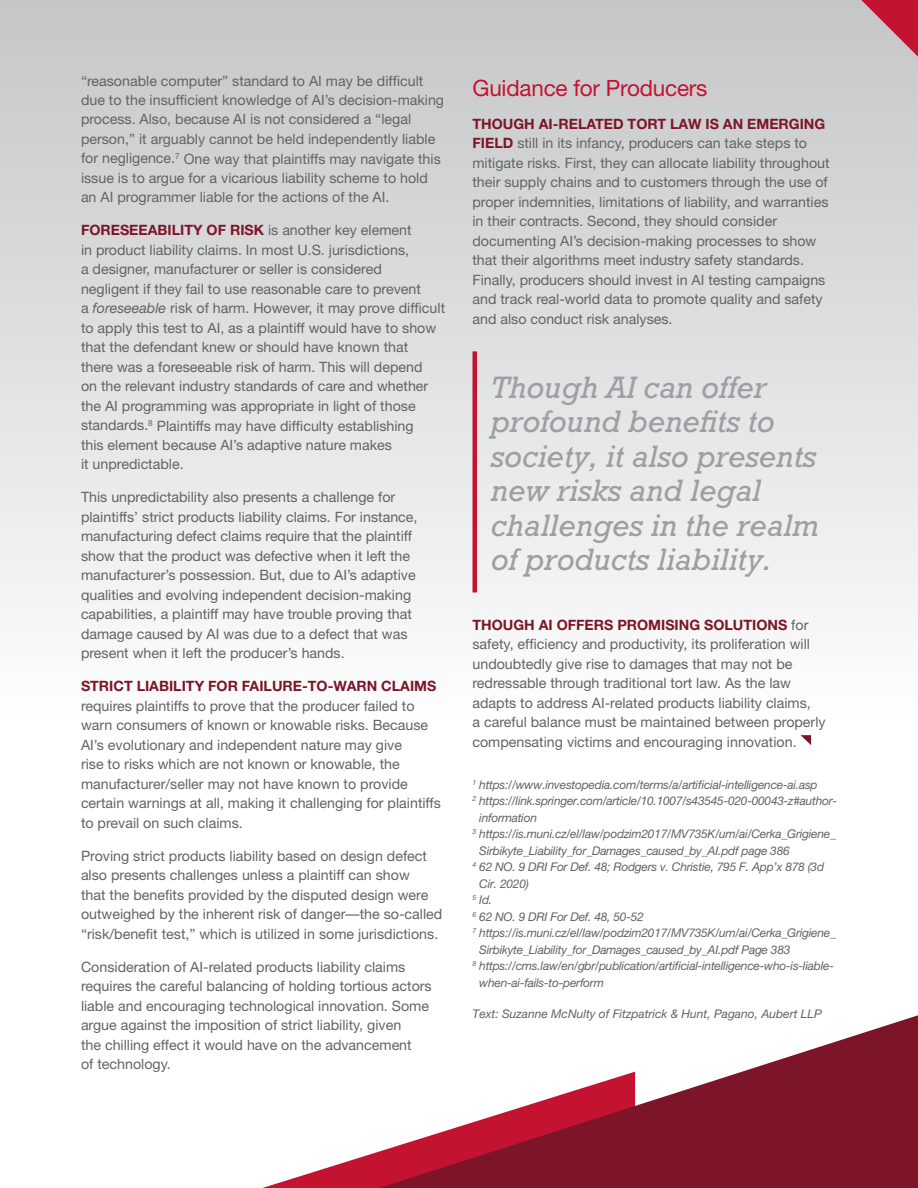
<style>
.page{position:relative;width:918px;height:1188px;background:#fff}
.page>*{position:absolute;margin:0;border:0;box-sizing:border-box;transform-origin:0 0}
.t1{font:italic 31.5px/34.5px "Rockwell";color:#9d9fa2}
.t2{font:22.5px "Helvetica Neue";letter-spacing:-.01em;color:#c41330}
.t3{font:14.25px/19.5px "Helvetica Neue";color:#636366}
.t4{font:700 14.25px "Helvetica Neue";color:#7d1529}
.t5{font:italic 12px "Helvetica Neue";letter-spacing:-.02em;color:#636366}
.t6{font:italic 12px "Helvetica Neue";color:#636366}
.s1{font-weight:700;color:#7d1529}
.s2{font-style:italic}
</style>
<div class="page">
<div style="left:0;top:0;width:918px;height:798px;background:linear-gradient(to bottom,#c5c6c7,#fff)"></div>
<img style="left:0;top:767px;width:1px;height:31px">
<svg style="left:861px;top:0;width:57px;height:57px;background:#c66e7d"></svg>
<svg style="left:262px;top:1151px;width:117px;height:37px"></svg>
<svg style="left:379px;top:1015px;width:539px;height:173px"></svg>
<svg style="left:801px;top:735px;width:10px;height:10px"></svg>
<div style="left:472px;top:351px;width:5px;height:241px;background:#c41330"></div>
<p class="t3" style="left:81px;top:70px;width:365px">“reasonable computer” standard to AI may be difficult due to the insufficient knowledge of AI’s decision-making process. Also, because AI is not considered a “legal person,” it arguably cannot be held independently liable for negligence.<sup>7</sup> One way that plaintiffs may navigate this issue is to argue for a vicarious liability scheme to hold an AI programmer liable for the actions of the AI.</p>
<p class="t3" style="left:81px;top:220px;width:366px"><span class="s1">FORESEEABILITY OF RISK</span> is another key element<br>in product liability claims. In most U.S. jurisdictions,<br>a designer, manufacturer or seller is considered<br>negligent if they fail to use reasonable care to prevent<br>a <span class="s2">foreseeable</span> risk of harm. However, it may prove difficult to apply this test to AI, as a plaintiff would have to show that the defendant knew or should have known that<br>there was a foreseeable risk of harm. This will depend<br>on the relevant industry standards of care and whether the AI programming was appropriate in light of those standards.<sup>8</sup> Plaintiffs may have difficulty establishing<br>this element because AI’s adaptive nature makes<br>it unpredictable.</p>
<p class="t3" style="left:81px;top:487px;width:338px">This unpredictability also presents a challenge for plaintiffs’ strict products liability claims. For instance, manufacturing defect claims require that the plaintiff show that the product was defective when it left the manufacturer’s possession. But, due to AI’s adaptive qualities and evolving independent decision-making capabilities, a plaintiff may have trouble proving that damage caused by AI was due to a defect that was present when it left the producer’s hands.</p>
<p class="t4" style="left:81px;top:678px;width:357px">STRICT LIABILITY FOR FAILURE-TO-WARN CLAIMS</p>
<p class="t3" style="left:81px;top:696px;width:361px">requires plaintiffs to prove that the producer failed to warn consumers of known or knowable risks. Because AI’s evolutionary and independent nature may give<br>rise to risks which are not known or knowable, the manufacturer/seller may not have known to provide certain warnings at all, making it challenging for plaintiffs to prevail on such claims.</p>
<p class="t3" style="left:81px;top:846px;width:363px">Proving strict products liability based on design defect also presents challenges unless a plaintiff can show<br>that the benefits provided by the disputed design were outweighed by the inherent risk of danger—the so-called “risk/benefit test,” which is utilized in some jurisdictions.</p>
<p class="t3" style="left:81px;top:957px;width:352px">Consideration of AI-related products liability claims requires the careful balancing of holding tortious actors liable and encouraging technological innovation. Some argue against the imposition of strict liability, given<br>the chilling effect it would have on the advancement<br>of technology.</p>
<h2 class="t2" style="left:472px;top:74px;width:236px">Guidance for Producers</h2>
<p class="t3" style="left:472px;top:114px;width:359px"><span class="s1">THOUGH AI-RELATED TORT LAW IS AN EMERGING FIELD</span> still in its infancy, producers can take steps to mitigate risks. First, they can allocate liability throughout their supply chains and to customers through the use of proper indemnities, limitations of liability, and warranties in their contracts. Second, they should consider documenting AI’s decision-making processes to show that their algorithms meet industry safety standards.<br>Finally, producers should invest in AI testing campaigns and track real-world data to promote quality and safety and also conduct risk analyses.</p>
<h1 class="t1" style="left:490px;top:370px;width:330px">Though AI can offer profound benefits to society, it also presents new risks and legal challenges in the realm of products liability.</h1>
<p class="t3" style="left:472px;top:615px;width:355px"><span class="s1">THOUGH AI OFFERS PROMISING SOLUTIONS</span> for safety, efficiency and productivity, its proliferation will undoubtedly give rise to damages that may not be redressable through traditional tort law. As the law adapts to address AI-related products liability claims,<br>a careful balance must be maintained between properly compensating victims and encouraging innovation.</p>
<p class="t5" style="left:472px;top:777px;width:347px"><sup>1</sup> https://www.investopedia.com/terms/a/artificial-intelligence-ai.asp</p>
<p class="t5" style="left:472px;top:794px;width:366px"><sup>2</sup> https://link.springer.com/article/10.1007/s43545-020-00043-z#author-</p>
<p class="t5" style="left:479px;top:810px;width:59px">information</p>
<p class="t5" style="left:472px;top:827px;width:365px"><sup>3</sup> https://is.muni.cz/el/law/podzim2017/MV735K/um/ai/Cerka_Grigiene_</p>
<p class="t5" style="left:479px;top:843px;width:312px">Sirbikyte_Liability_for_Damages_caused_by_AI.pdf page 386</p>
<p class="t5" style="left:472px;top:860px;width:353px"><sup>4</sup> 62 NO. 9 DRI For Def. 48; Rodgers v. Christie, 795 F. App’x 878 (3d</p>
<p class="t5" style="left:479px;top:876px;width:51px">Cir. 2020)</p>
<p class="t5" style="left:472px;top:893px;width:21px"><sup>5</sup> Id.</p>
<p class="t5" style="left:472px;top:909px;width:173px"><sup>6</sup> 62 NO. 9 DRI For Def. 48, 50-52</p>
<p class="t5" style="left:472px;top:926px;width:365px"><sup>7</sup> https://is.muni.cz/el/law/podzim2017/MV735K/um/ai/Cerka_Grigiene_</p>
<p class="t5" style="left:479px;top:942px;width:313px">Sirbikyte_Liability_for_Damages_caused_by_AI.pdf Page 383</p>
<p class="t5" style="left:472px;top:959px;width:363px"><sup>8</sup> https://cms.law/en/gbr/publication/artificial-intelligence-who-is-liable-</p>
<p class="t5" style="left:479px;top:975px;width:126px">when-ai-fails-to-perform</p>
<p class="t6" style="left:473px;top:1007px;width:351px">Text: Suzanne McNulty of Fitzpatrick &amp; Hunt, Pagano, Aubert LLP</p>
</div>
